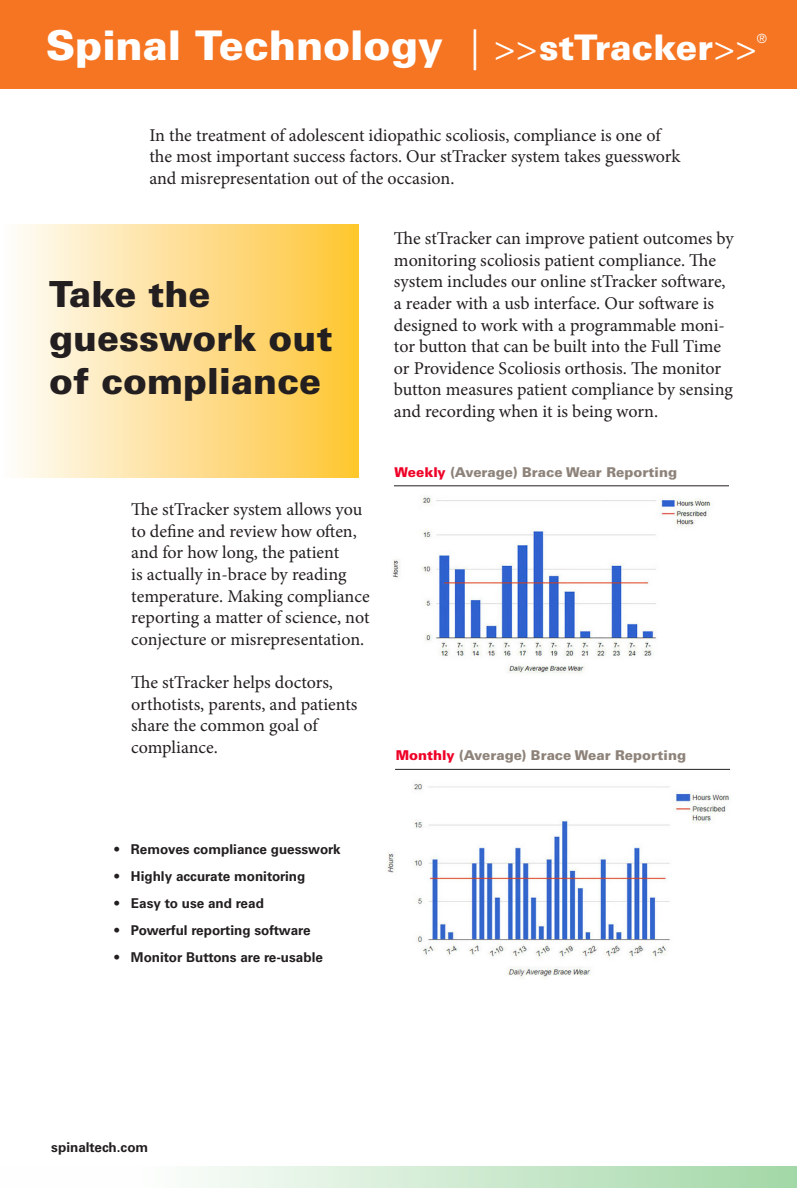
<style>
.page{position:relative;width:797px;height:1188px;background:#fff}
.page>*{position:absolute;margin:0;border:0;box-sizing:border-box;transform-origin:0 0}
.t1{font:900 40.95px "Univers";letter-spacing:-.005em;color:#fff}
.t2{font:900 36px/43.2px "Univers";color:#231f20}
.t3{font:18px/21.6px "Minion Pro";color:#231f20}
.t4{font:700 13.5px "Univers";color:#231f20}
.t5{font:900 13.5px "Univers";color:#8e837a}
.t6{font:300 12.75px "Univers";color:#fff}
.s1{font-weight:300}
.s2{font-weight:300;font-size:35.25px}
.s3{font-size:35.25px}
.s4{color:#ef0027}
</style>
<div class="page">
<div style="left:0;top:0;width:796px;height:89px;background:#f57523"></div>
<div style="left:0;top:225px;width:358px;height:252px;background:linear-gradient(to right,#fefdfe,#fec534)"></div>
<img style="left:392px;top:496px;width:320px;height:178px">
<hr style="left:394px;top:486px;width:335px;height:1px;background:#231f20">
<img style="left:387px;top:784px;width:342px;height:195px">
<hr style="left:395px;top:769px;width:335px;height:1px;background:#231f20">
<div style="left:0;top:1166px;width:796px;height:22px;background:linear-gradient(to right,#fff,#a5d9a9)"></div>
<p class="t1" style="left:46px;top:19px;width:713px">Spinal Technology <span class="s1">|</span> <span class="s2">&gt;&gt;</span><span class="s3">stTracker</span><span class="s2">&gt;&gt;</span></p>
<p class="t6" style="left:756px;top:31px;width:12px">®</p>
<p class="t3" style="left:149px;top:124px;width:532px">In the treatment of adolescent idiopathic scoliosis, compliance is one of the most important success factors. Our stTracker system takes guesswork and misrepresentation out of the occasion.</p>
<p class="t2" style="left:49px;top:273px;width:285px">Take the guesswork out of compliance</p>
<p class="t3" style="left:131px;top:499px;width:240px">The stTracker system allows you to define and review how often, and for how long, the patient<br>is actually in-brace by reading temperature. Making compliance reporting a matter of science, not conjecture or misrepresentation.</p>
<p class="t3" style="left:131px;top:672px;width:228px">The stTracker helps doctors, orthotists, parents, and patients share the common goal of compliance.</p>
<p class="t3" style="left:394px;top:228px;width:341px">The stTracker can improve patient outcomes by monitoring scoliosis patient compliance. The system includes our online stTracker software, a reader with a usb interface. Our software is designed to work with a programmable moni&shy;tor button that can be built into the Full Time or Providence Scoliosis orthosis. The monitor button measures patient compliance by sensing and recording when it is being worn.</p>
<p class="t5" style="left:394px;top:463px;width:284px"><span class="s4">Weekly</span> (Average) Brace Wear Reporting</p>
<p class="t5" style="left:395px;top:747px;width:292px"><span class="s4">Monthly</span> (Average) Brace Wear Reporting</p>
<p class="t4" style="left:114px;top:841px;width:227px">• Removes compliance guesswork</p>
<p class="t4" style="left:114px;top:868px;width:192px">• Highly accurate monitoring</p>
<p class="t4" style="left:114px;top:895px;width:151px">• Easy to use and read</p>
<p class="t4" style="left:114px;top:922px;width:198px">• Powerful reporting software</p>
<p class="t4" style="left:114px;top:949px;width:210px">• Monitor Buttons are re-usable</p>
<p class="t4" style="left:51px;top:1139px;width:98px">spinaltech.com</p>
</div>
